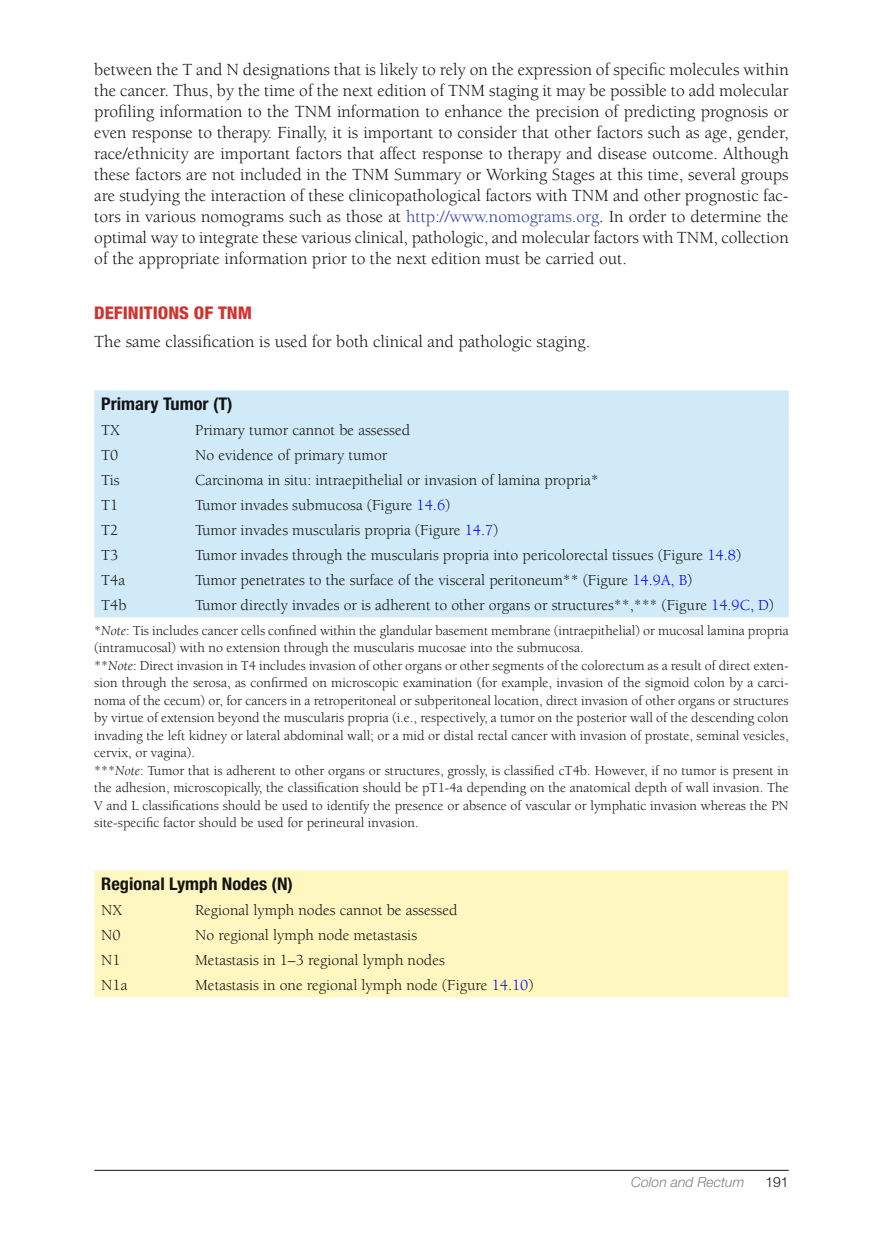
<style>
.page{position:relative;width:882px;height:1260px;background:#fff}
.page>*{position:absolute;margin:0;border:0;box-sizing:border-box;transform-origin:0 0}
.t1{font:17.5px/21px "Berkeley Std";color:#131413;text-align:justify}
.t2{font:700 condensed 17.5px "Helvetica Neue";color:#131413;scale:1.05 1}
.t3{font:800 condensed 17.5px "Helvetica Neue";color:#d03430;scale:1.05 1}
.t4{font:15.75px "Berkeley Std";color:#131413}
.t5{font:14px/17.5px "Berkeley Std";color:#131413}
.t6{font:italic 300 14px "Helvetica Neue";color:#818181}
.t7{font:300 14px "Helvetica Neue";color:#131413}
.s1{color:#2f44a1}
.s2{color:#00f}
.s3{font-style:italic}
</style>
<div class="page">
<hr style="left:94px;top:1170px;width:695px;height:1px;background:#131413">
<div style="left:94px;top:390px;width:695px;height:27px;background:#d0eaf8"></div>
<div style="left:94px;top:870px;width:695px;height:27px;background:#fff7bf"></div>
<div style="left:94px;top:417px;width:695px;height:200px;background:#d0eaf8"></div>
<div style="left:94px;top:897px;width:695px;height:100px;background:#fff7bf"></div>
<p class="t1" style="left:94px;top:61px;width:696px">between the T and N designations that is likely to rely on the expression of speci fi c molecules within the cancer. Thus, by the time of the next edition of TNM staging it may be possible to add molecular pro fi ling information to the TNM information to enhance the precision of predicting prognosis or even response to therapy. Finally, it is important to consider that other factors such as age, gender, race/ethnicity are important factors that affect response to therapy and disease outcome. Although these factors are not included in the TNM Summary or Working Stages at this time, several groups are studying the interaction of these clinicopathological factors with TNM and other prognostic fac&shy;tors in various nomograms such as those at <span class="s1">http://www.nomograms.org</span> . In order to determine the optimal way to integrate these various clinical, pathologic, and molecular factors with TNM, collection of the appropriate information prior to the next edition must be carried out.</p>
<p class="t3" style="left:94px;top:306px;width:152px">DE FI NITIONS OF TNM</p>
<p class="t1" style="left:94px;top:333px;width:498px">The same classi fi cation is used for both clinical and pathologic staging.</p>
<p class="t2" style="left:101px;top:398px;width:127px">Primary Tumor (T)</p>
<p class="t4" style="left:101px;top:423px;width:20px">TX</p>
<p class="t4" style="left:195px;top:423px;width:217px">Primary tumor cannot be assessed</p>
<p class="t4" style="left:101px;top:448px;width:19px">T0</p>
<p class="t4" style="left:195px;top:448px;width:194px">No evidence of primary tumor</p>
<p class="t4" style="left:101px;top:474px;width:20px">Tis</p>
<p class="t4" style="left:195px;top:474px;width:405px">Carcinoma in situ: intraepithelial or invasion of lamina propria *</p>
<p class="t4" style="left:101px;top:499px;width:19px">T1</p>
<p class="t4" style="left:195px;top:499px;width:257px">Tumor invades submucosa (Figure <span class="s2">14.6</span>)</p>
<p class="t4" style="left:101px;top:524px;width:19px">T2</p>
<p class="t4" style="left:195px;top:524px;width:305px">Tumor invades muscularis propria (Figure <span class="s2">14.7</span>)</p>
<p class="t4" style="left:101px;top:549px;width:19px">T3</p>
<p class="t4" style="left:195px;top:549px;width:548px">Tumor invades through the muscularis propria into pericolorectal tissues (Figure <span class="s2">14.8</span>)</p>
<p class="t4" style="left:101px;top:574px;width:25px">T4a</p>
<p class="t4" style="left:195px;top:574px;width:499px">Tumor penetrates to the surface of the visceral peritoneum ** (Figure <span class="s2">14.9A, B</span>)</p>
<p class="t4" style="left:101px;top:599px;width:27px">T4b</p>
<p class="t4" style="left:195px;top:599px;width:581px">Tumor directly invades or is adherent to other organs or structures **,*** (Figure <span class="s2">14.9C, D</span>)</p>
<p class="t5" style="left:94px;top:623px;width:696px">* <span class="s3">Note</span>: Tis includes cancer cells con fi ned within the glandular basement membrane (intraepithelial) or mucosal lamina propria (intramucosal) with no extension through the muscularis mucosae into the submucosa.<br>** <span class="s3">Note</span>: Direct invasion in T4 includes invasion of other organs or other segments of the colorectum as a result of direct exten&shy;sion through the serosa, as con fi rmed on microscopic examination (for example, invasion of the sigmoid colon by a carci&shy;noma of the cecum) or, for cancers in a retroperitoneal or subperitoneal location, direct invasion of other organs or structures by virtue of extension beyond the muscularis propria (i.e., respectively, a tumor on the posterior wall of the descending colon invading the left kidney or lateral abdominal wall; or a mid or distal rectal cancer with invasion of prostate, seminal vesicles, cervix, or vagina).<br>*** <span class="s3">Note</span>: Tumor that is adherent to other organs or structures, grossly, is classi fi ed cT4b. However, if no tumor is present in the adhesion, microscopically, the classi fi cation should be pT1-4a depending on the anatomical depth of wall invasion. The V and L classi fi cations should be used to identify the presence or absence of vascular or lymphatic invasion whereas the PN site-speci fi c factor should be used for perineural invasion.</p>
<p class="t2" style="left:101px;top:878px;width:184px">Regional Lymph Nodes (N)</p>
<p class="t4" style="left:101px;top:903px;width:22px">NX</p>
<p class="t4" style="left:195px;top:903px;width:264px">Regional lymph nodes cannot be assessed</p>
<p class="t4" style="left:101px;top:928px;width:21px">N0</p>
<p class="t4" style="left:195px;top:928px;width:224px">No regional lymph node metastasis</p>
<p class="t4" style="left:101px;top:954px;width:21px">N1</p>
<p class="t4" style="left:195px;top:954px;width:251px">Metastasis in 1–3 regional lymph nodes</p>
<p class="t4" style="left:101px;top:979px;width:28px">N1a</p>
<p class="t4" style="left:195px;top:979px;width:340px">Metastasis in one regional lymph node (Figure <span class="s2">14.10</span>)</p>
<p class="t6" style="left:631px;top:1177px;width:115px">Colon and Rectum</p>
<p class="t7" style="left:765px;top:1177px;width:25px">191</p>
</div>
